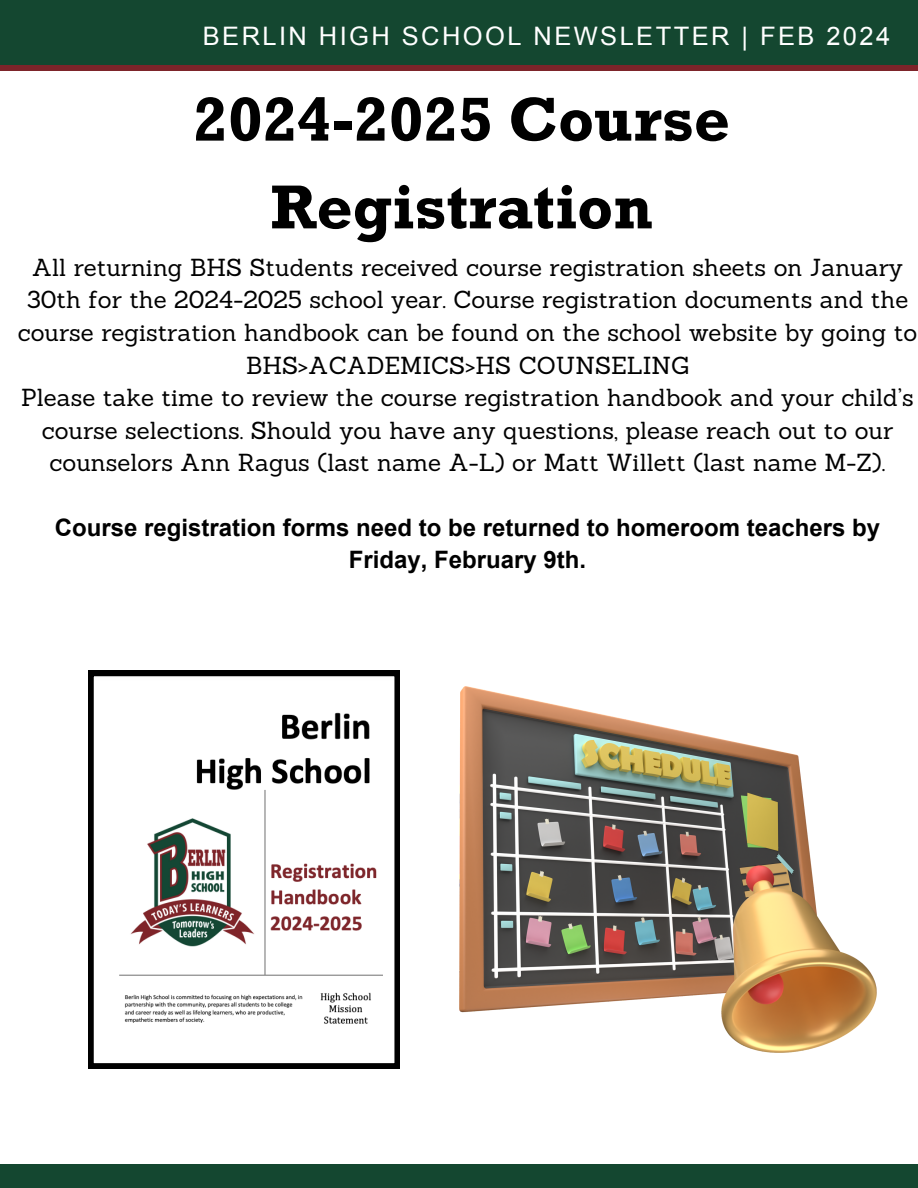
<style>
.page{position:relative;width:918px;height:1188px;background:#fff}
.page>*{position:absolute;margin:0;border:0;box-sizing:border-box;transform-origin:0 0}
.t1{font:700 63px/87.8px "Rockwell Std";color:#000;text-align:center}
.t2{font:25.5px "Arial";letter-spacing:.095em;color:#fff}
.t3{font:24px/32.7px "Sanchez";color:#000;text-align:center}
.t4{font:700 24px/32.7px "Arial";color:#000;text-align:center}
</style>
<div class="page">
<div style="left:0;top:1165px;width:918px;height:23px;background:#144730"></div>
<svg style="left:0;top:64px;width:918px;height:7px;background:#6e292a"></svg>
<div style="left:0;top:0;width:918px;height:64px;background:#144730"></div>
<svg style="left:88px;top:671px;width:312px;height:398px"></svg>
<img style="left:459px;top:687px;width:417px;height:366px">
<p class="t2" style="left:203px;top:22px;width:689px">BERLIN HIGH SCHOOL NEWSLETTER | FEB 2024</p>
<h1 class="t1" style="left:193px;top:85px;width:538px">2024-2025 Course<br>Registration</h1>
<p class="t3" style="left:18px;top:251px;width:901px">All returning BHS Students received course registration sheets on January 30th for the 2024-2025 school year. Course registration documents and the course registration handbook can be found on the school website by going to BHS&gt;ACADEMICS&gt;HS COUNSELING<br>Please take time to review the course registration handbook and your child’s course selections. Should you have any questions, please reach out to our counselors Ann Ragus (last name A-L) or Matt Willett (last name M-Z).</p>
<p class="t4" style="left:55px;top:511px;width:827px">Course registration forms need to be returned to homeroom teachers by<br>Friday, February 9th.</p>
</div>
